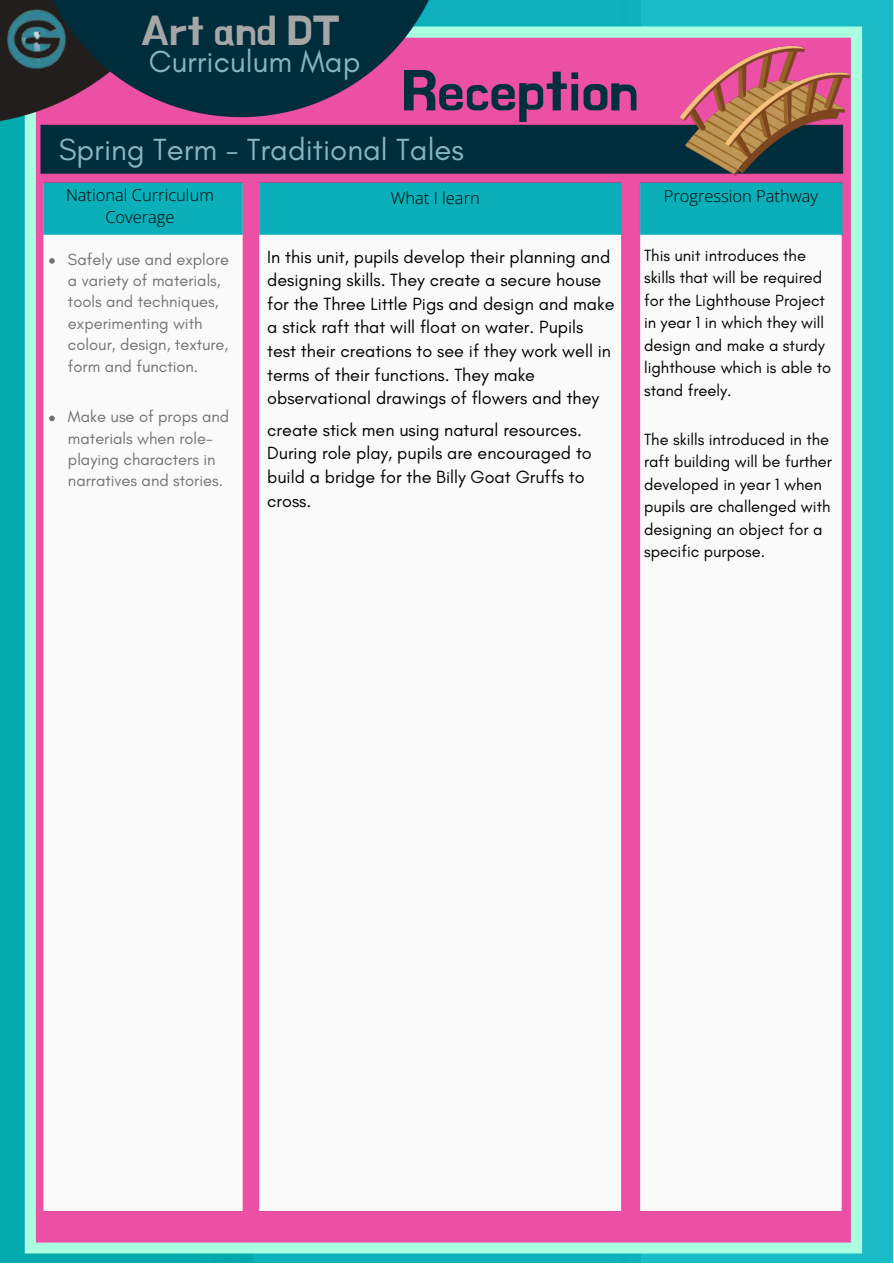
<style>
.page{position:relative;width:894px;height:1264px;background:#fff}
.page>*{position:absolute;margin:0;border:0;box-sizing:border-box;transform-origin:0 0}
.t1{font:55.35px "BMHANNA";color:#012f3d}
.t2{font:40.35px "BMHANNA";color:#a6a6a6}
.t3{font:31.05px "Glacial Indifference";color:#82b7c1}
.t4{font:18px/23.7px "Glacial Indifference";color:#000}
.t5{font:16.5px/22.5px "Glacial Indifference";color:#000}
.t6{font:16.5px/21.3px "Glacial Indifference";color:#737373}
.t7{font:300 16.5px/21.3px "Open Sans";color:#000;text-align:center}
</style>
<div class="page">
<div style="left:0;top:0;width:892px;height:1262px;background:#19bcc7"></div>
<img style="left:0;top:0;width:868px;height:1260px">
<img style="left:0;top:6px;width:71px;height:65px">
<img style="left:34px;top:38px;width:822px;height:1179px">
<h1 class="t2" style="left:141px;top:11px;width:200px">Art and DT</h1>
<p class="t3" style="left:149px;top:43px;width:213px">Curriculum Map</p>
<h2 class="t1" style="left:402px;top:63px;width:238px">Reception</h2>
<h3 class="t3" style="left:59px;top:131px;width:406px">Spring Term - Traditional Tales</h3>
<h3 class="t7" style="left:66px;top:184px;width:149px">National Curriculum<br>Coverage</h3>
<p class="t7" style="left:391px;top:186px;width:90px">What I learn</p>
<p class="t7" style="left:663px;top:185px;width:156px">Progression Pathway</p>
<p class="t6" style="left:68px;top:248px;width:162px">Safely use and explore a variety of materials, tools and techniques, experimenting with colour, design, texture, form and function.</p>
<p class="t6" style="left:68px;top:406px;width:163px">Make use of props and materials when role&shy;playing characters in narratives and stories.</p>
<p class="t5" style="left:644px;top:244px;width:189px">This unit introduces the skills that will be required for the Lighthouse Project in year 1 in which they will design and make a sturdy lighthouse which is able to stand freely.</p>
<p class="t5" style="left:644px;top:428px;width:189px">The skills introduced in the raft building will be further developed in year 1 when pupils are challenged with designing an object for a specific purpose.</p>
<p class="t4" style="left:267px;top:244px;width:349px">In this unit, pupils develop their planning and designing skills. They create a secure house for the Three Little Pigs and design and make a stick raft that will float on water. Pupils test their creations to see if they work well in terms of their functions. They make observational drawings of flowers and they</p>
<p class="t4" style="left:267px;top:417px;width:326px">create stick men using natural resources.<br>During role play, pupils are encouraged to build a bridge for the Billy Goat Gruffs to cross.</p>
</div>
